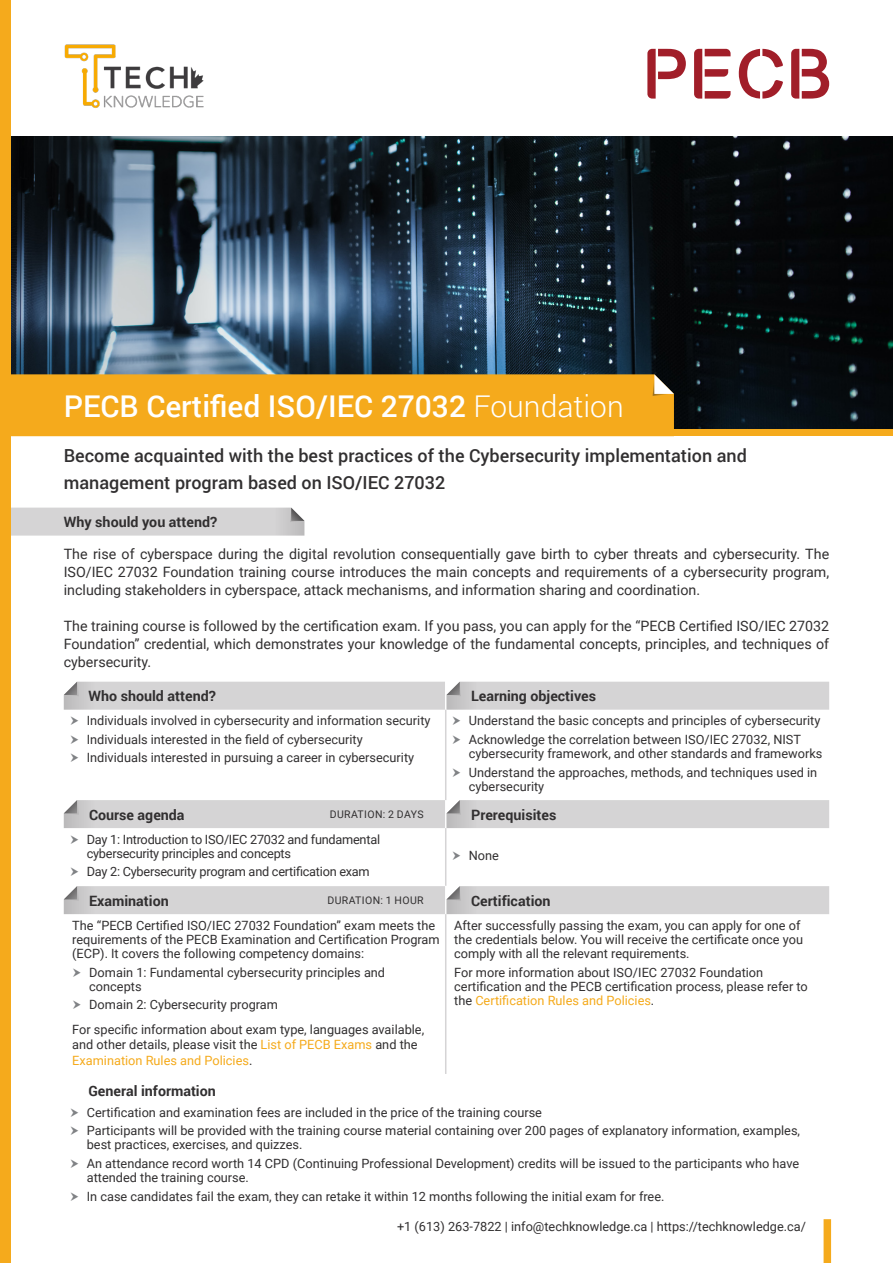
<style>
.page{position:relative;width:893px;height:1263px;background:#fff}
.page>*{position:absolute;margin:0;border:0;box-sizing:border-box;transform-origin:0 0}
.t1{font:500 30px "Roboto";color:#fff}
.t2{font:500 18px/27px "Roboto";color:#312f30}
.t3{font:14.25px/18px "Roboto";color:#312f30;text-align:justify}
.t4{font:700 14.25px "Roboto";color:#312f30}
.Bullet{font:12.75px/14.2px "Roboto";color:#312f30}
.Bullet-2{font:12.75px/14.2px "Roboto";letter-spacing:-.02em;color:#312f30}
.t5{font:10.5px "Roboto";letter-spacing:.035em;color:#312f30}
.s1{font-weight:300}
.s2{color:#f5aa1c}
</style>
<div class="page">
<img style="left:11px;top:136px;width:882px;height:294px">
<div style="left:824px;top:1219px;width:7px;height:44px;background:#f5aa1c"></div>
<svg style="left:11px;top:508px;width:293px;height:28px;background:#d3d2d3"></svg>
<hr style="left:445px;top:710px;width:1px;height:90px;background:#d5d4d5">
<hr style="left:445px;top:914px;width:1px;height:160px;background:#d5d4d5">
<hr style="left:445px;top:828px;width:1px;height:58px;background:#d5d4d5">
<svg style="left:64px;top:682px;width:765px;height:28px;background:#d4d3d4"></svg>
<div style="left:64px;top:800px;width:765px;height:28px;background:#d5d4d5"></div>
<div style="left:64px;top:886px;width:765px;height:28px;background:#d5d4d5"></div>
<div style="left:0;top:0;width:11px;height:1263px;background:#f5aa1c"></div>
<div style="left:11px;top:374px;width:663px;height:56px;background:#f5aa1c"></div>
<div style="left:0;top:430px;width:893px;height:6px;background:#f5aa1c"></div>
<svg style="left:647px;top:49px;width:39px;height:50px"></svg>
<svg style="left:694px;top:49px;width:37px;height:50px"></svg>
<svg style="left:739px;top:49px;width:44px;height:50px"></svg>
<svg style="left:791px;top:49px;width:38px;height:50px"></svg>
<img style="left:64px;top:44px;width:140px;height:64px">
<p class="t1" style="left:64px;top:385px;width:561px">PECB Certified ISO/IEC 27032 <span class="s1">Foundation</span></p>
<p class="t2" style="left:64px;top:442px;width:685px">Become acquainted with the best practices of the Cybersecurity implementation and management program based on ISO/IEC 27032</p>
<p class="t4" style="left:64px;top:512px;width:155px">Why should you attend?</p>
<p class="t3" style="left:64px;top:544px;width:767px">The rise of cyberspace during the digital revolution consequentially gave birth to cyber threats and cybersecurity. The ISO/IEC 27032 Foundation training course introduces the main concepts and requirements of a cybersecurity program, including stakeholders in cyberspace, attack mechanisms, and information sharing and coordination.</p>
<p class="t3" style="left:64px;top:616px;width:767px">The training course is followed by the certification exam. If you pass, you can apply for the “PECB Certified ISO/IEC 27032<br>Foundation” credential, which demonstrates your knowledge of the fundamental concepts, principles, and techniques of cybersecurity.</p>
<p class="t4" style="left:88px;top:686px;width:129px">Who should attend?</p>
<p class="t4" style="left:471px;top:686px;width:127px">Learning objectives</p>
<p class="Bullet" style="left:87px;top:713px;width:345px">Individuals involved in cybersecurity and information security</p>
<p class="Bullet" style="left:87px;top:732px;width:277px">Individuals interested in the field of cybersecurity</p>
<p class="Bullet" style="left:87px;top:750px;width:329px">Individuals interested in pursuing a career in cybersecurity</p>
<p class="Bullet" style="left:469px;top:713px;width:353px">Understand the basic concepts and principles of cybersecurity</p>
<p class="Bullet" style="left:469px;top:732px;width:355px">Acknowledge the correlation between ISO/IEC 27032, NIST cybersecurity framework, and other standards and frameworks</p>
<p class="Bullet" style="left:469px;top:764px;width:350px">Understand the approaches, methods, and techniques used in cybersecurity</p>
<p class="t4" style="left:89px;top:804px;width:97px">Course agenda</p>
<p class="t5" style="left:330px;top:807px;width:95px">DURATION: 2 DAYS</p>
<p class="t4" style="left:471px;top:804px;width:87px">Prerequisites</p>
<p class="Bullet-2" style="left:87px;top:831px;width:295px">Day 1: Introduction to ISO/IEC 27032 and fundamental cybersecurity principles and concepts</p>
<p class="Bullet-2" style="left:87px;top:864px;width:284px">Day 2: Cybersecurity program and certification exam</p>
<p class="Bullet" style="left:469px;top:848px;width:32px">None</p>
<p class="t4" style="left:89px;top:890px;width:81px">Examination</p>
<p class="t5" style="left:327px;top:893px;width:98px">DURATION: 1 HOUR</p>
<p class="t4" style="left:471px;top:890px;width:81px">Certification</p>
<p class="Bullet" style="left:72px;top:917px;width:369px">The “PECB Certified ISO/IEC 27032 Foundation” exam meets the requirements of the PECB Examination and Certification Program (ECP). It covers the following competency domains:</p>
<p class="Bullet" style="left:89px;top:964px;width:297px">Domain 1: Fundamental cybersecurity principles and concepts</p>
<p class="Bullet" style="left:89px;top:997px;width:190px">Domain 2: Cybersecurity program</p>
<p class="Bullet" style="left:72px;top:1021px;width:353px;line-height:15.3px">For specific information about exam type, languages available, and other details, please visit the <span class="s2">List of PECB Exams</span> and the<br><span class="s2">Examination Rules and Policies</span>.</p>
<p class="t4" style="left:88px;top:1081px;width:129px">General information</p>
<p class="Bullet" style="left:454px;top:917px;width:350px">After successfully passing the exam, you can apply for one of the credentials below. You will receive the certificate once you comply with all the relevant requirements.</p>
<p class="Bullet" style="left:454px;top:964px;width:355px">For more information about ISO/IEC 27032 Foundation certification and the PECB certification process, please refer to the <span class="s2">Certification Rules and Policies</span>.</p>
<p class="Bullet" style="left:87px;top:1104px;width:457px">Certification and examination fees are included in the price of the training course</p>
<p class="Bullet" style="left:87px;top:1123px;width:715px">Participants will be provided with the training course material containing over 200 pages of explanatory information, examples, best practices, exercises, and quizzes.</p>
<p class="Bullet" style="left:87px;top:1156px;width:714px">An attendance record worth 14 CPD (Continuing Professional Development) credits will be issued to the participants who have attended the training course.</p>
<p class="Bullet" style="left:87px;top:1188px;width:579px">In case candidates fail the exam, they can retake it within 12 months following the initial exam for free.</p>
<p class="Bullet" style="left:397px;top:1219px;width:411px">+1 (613) 263-7822 | info@techknowledge.ca | https://techknowledge.ca/</p>
</div>
